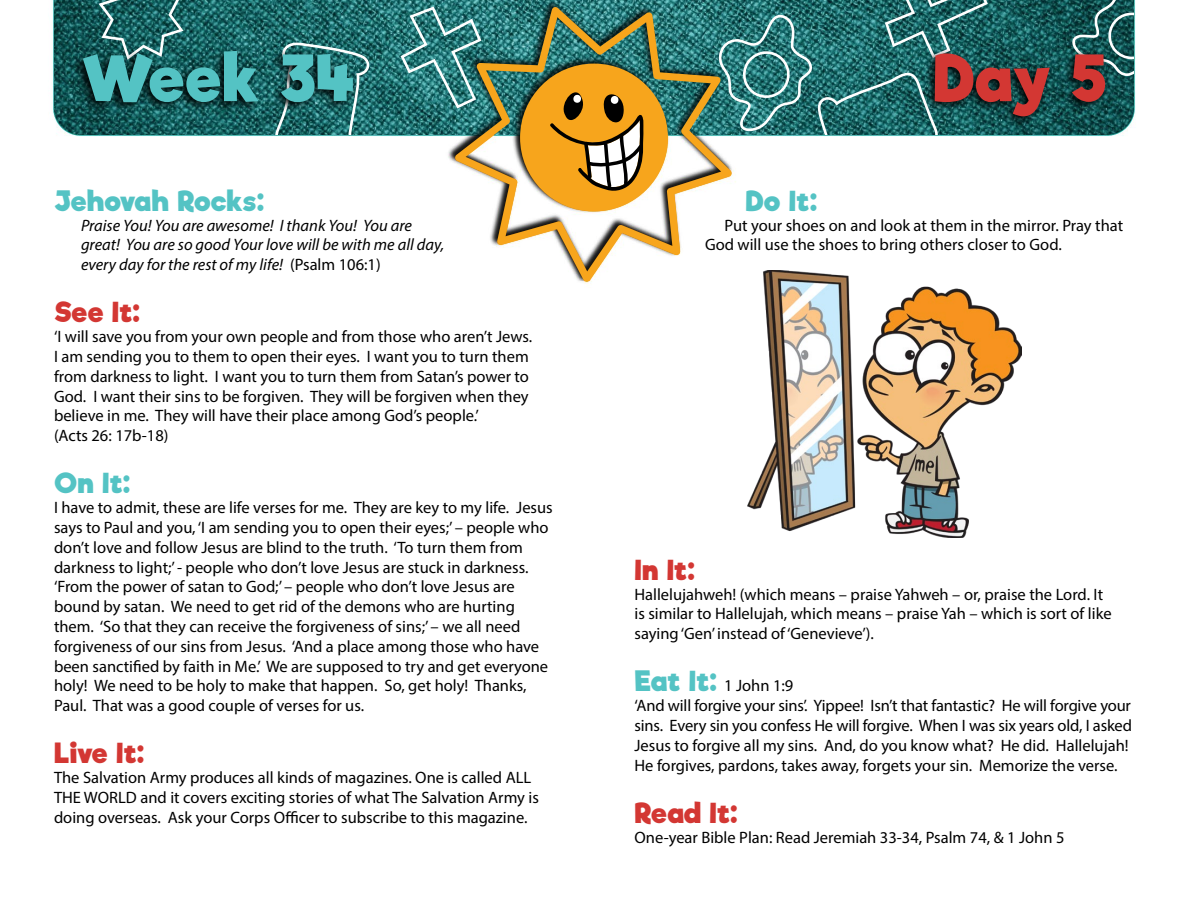
<style>
.page{position:relative;width:1188px;height:918px;background:#fff}
.page>*{position:absolute;margin:0;border:0;box-sizing:border-box;transform-origin:0 0}
.t1{font:700 61.5px "Riffic";letter-spacing:-.015em;color:#54c3c4}
.t2{font:700 61.5px "Riffic";color:#d33733}
.t3{font:700 27px "Riffic";letter-spacing:-.01em;color:#d33733}
.t4{font:700 27px "Riffic";letter-spacing:-.015em;color:#54c3c4}
.t5{font:16.5px/19.8px "Myriad Pro";color:#000}
.t6{font:italic 16.5px/19.8px "Myriad Pro";color:#000}
.s1{font-style:normal}
.s2{font-family:"Riffic";font-weight:700;font-size:27px;color:#54c3c4}
</style>
<div class="page">
<img style="left:54px;top:0;width:1080px;height:135px">
<svg style="left:99px;top:0;width:85px;height:47px;background:#2e6f6e"></svg>
<svg style="left:275px;top:43px;width:95px;height:92px;background:#347878"></svg>
<svg style="left:401px;top:7px;width:44px;height:102px;background:#3f8686"></svg>
<svg style="left:735px;top:0;width:253px;height:135px;background:#317777"></svg>
<svg style="left:1072px;top:0;width:62px;height:76px;background:#2f6666"></svg>
<img style="left:445px;top:0;width:290px;height:176px">
<svg style="left:455px;top:7px;width:277px;height:274px"></svg>
<svg style="left:549px;top:79px;width:95px;height:114px;background:#c6923a"></svg>
<img style="left:747px;top:270px;width:274px;height:267px">
<div style="left:72px;top:47px;width:286px;height:67px;background:#000;opacity:.95"></div>
<div style="left:923px;top:48px;width:187px;height:80px;background:#000;opacity:.95"></div>
<p class="t1" style="left:81px;top:40px;width:275px">Week 34</p>
<p class="t2" style="left:933px;top:40px;width:176px">Day 5</p>
<p class="t4" style="left:54px;top:184px;width:212px">Jehovah Rocks:</p>
<p class="t6" style="left:81px;top:215px;width:365px">Praise You! You are awesome! I thank You! You are great! You are so good Your love will be with me all day, every day for the rest of my life! <span class="s1">(Psalm 106:1)</span></p>
<p class="t3" style="left:54px;top:296px;width:88px">See It:</p>
<p class="t5" style="left:54px;top:326px;width:480px">‘I will save you from your own people and from those who aren’t Jews.<br>I am sending you to them to open their eyes. I want you to turn them from darkness to light. I want you to turn them from Satan’s power to God. I want their sins to be forgiven. They will be forgiven when they believe in me. They will have their place among God’s people.’<br>(Acts 26: 17b-18)</p>
<p class="t4" style="left:54px;top:467px;width:78px">On It:</p>
<p class="t5" style="left:54px;top:497px;width:500px">I have to admit, these are life verses for me. They are key to my life. Jesus says to Paul and you, ‘I am sending you to open their eyes;’ – people who don’t love and follow Jesus are blind to the truth. ‘To turn them from darkness to light;’ - people who don’t love Jesus are stuck in darkness. ‘From the power of satan to God;’ – people who don’t love Jesus are bound by satan. We need to get rid of the demons who are hurting them. ‘So that they can receive the forgiveness of sins;’ – we all need forgiveness of our sins from Jesus. ‘And a place among those who have been sanctified by faith in Me.’ We are supposed to try and get everyone holy! We need to be holy to make that happen. So, get holy! Thanks, Paul. That was a good couple of verses for us.</p>
<p class="t3" style="left:54px;top:737px;width:92px">Live It:</p>
<p class="t5" style="left:54px;top:767px;width:486px">The Salvation Army produces all kinds of magazines. One is called ALL<br>THE WORLD and it covers exciting stories of what The Salvation Army is doing overseas. Ask your Corps Officer to subscribe to this magazine.</p>
<p class="t4" style="left:746px;top:184px;width:73px">Do It:</p>
<p class="t5" style="left:705px;top:215px;width:420px;text-indent:20px">Put your shoes on and look at them in the mirror. Pray that<br>God will use the shoes to bring others closer to God.</p>
<p class="t3" style="left:634px;top:553px;width:62px">In It:</p>
<p class="t5" style="left:634px;top:584px;width:479px">Hallelujahweh! (which means – praise Yahweh – or, praise the Lord. It is similar to Hallelujah, which means – praise Yah – which is sort of like saying ‘Gen’ instead of ‘Genevieve’).</p>
<p class="t5" style="left:634px;top:676px;width:160px"><span class="s2">Eat It:</span> 1 John 1:9</p>
<p class="t5" style="left:634px;top:695px;width:499px">‘And will forgive your sins’. Yippee! Isn’t that fantastic? He will forgive your sins. Every sin you confess He will forgive. When I was six years old, I asked Jesus to forgive all my sins. And, do you know what? He did. Hallelujah!<br>He forgives, pardons, takes away, forgets your sin. Memorize the verse.</p>
<p class="t3" style="left:634px;top:796px;width:105px">Read It:</p>
<p class="t5" style="left:634px;top:827px;width:432px">One-year Bible Plan: Read Jeremiah 33-34, Psalm 74, &amp; 1 John 5</p>
</div>
